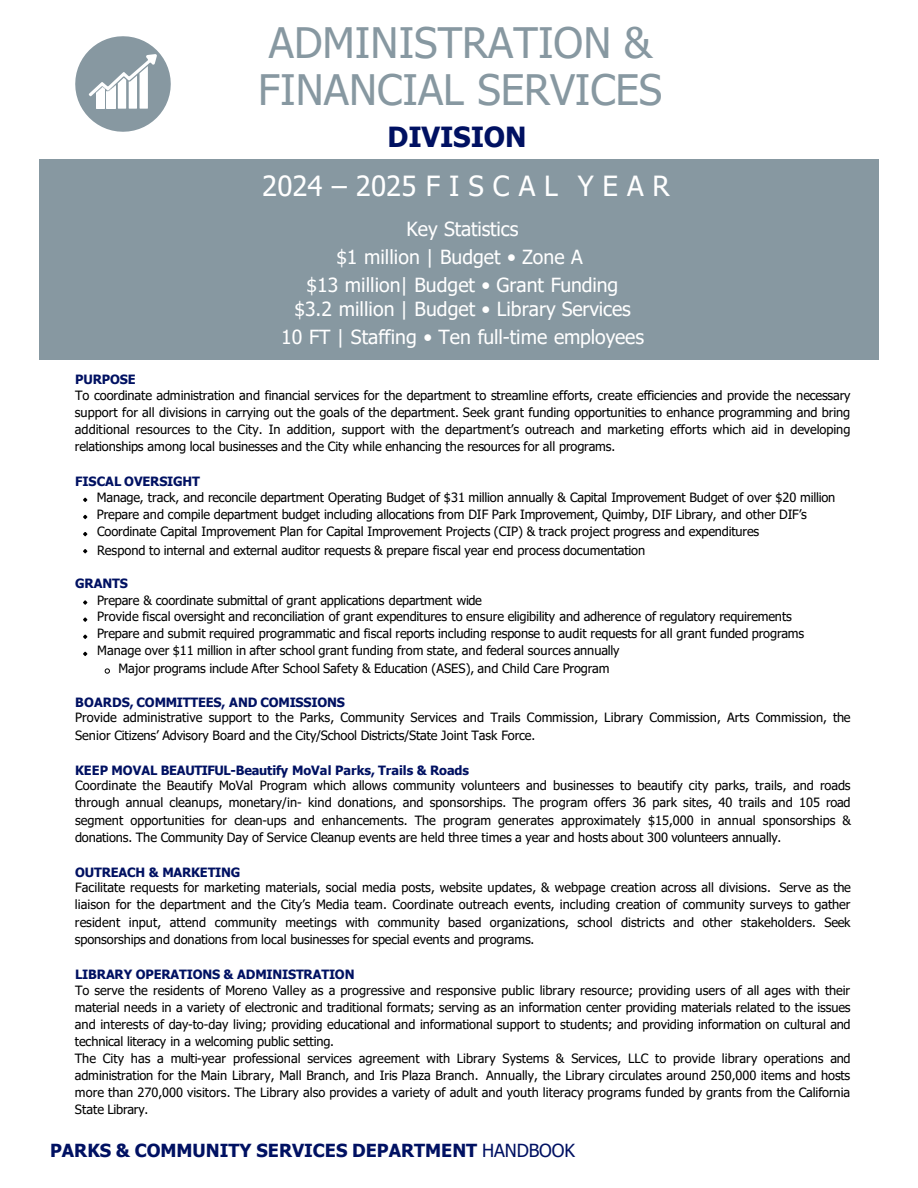
<style>
.page{position:relative;width:918px;height:1188px;background:#fff}
.page>*{position:absolute;margin:0;border:0;box-sizing:border-box;transform-origin:0 0}
.t1{font:42px/46.7px "Tahoma";color:#8798a1}
.t2{font:27.75px "Tahoma";letter-spacing:.32em;color:#fff}
.t3{font:700 27.75px "Tahoma";letter-spacing:-.005em;color:#001162}
.t4{font:19.5px/27.8px "Tahoma";color:#fff;text-align:center}
.t5{font:700 18px "Tahoma";color:#001162}
.t6{font:12.75px/17.1px "Tahoma";letter-spacing:-.01em;color:#000;text-align:justify}
.t7{font:700 12.75px "Tahoma";letter-spacing:-.01em;color:#001162}
.s1{font-weight:400}
</style>
<div class="page">
<div style="left:39px;top:160px;width:840px;height:200px;background:#8798a1"></div>
<svg style="left:75px;top:36px;width:96px;height:96px"></svg>
<svg style="left:83px;top:498px;width:4px;height:4px"></svg>
<svg style="left:83px;top:515px;width:4px;height:4px"></svg>
<svg style="left:83px;top:532px;width:4px;height:4px"></svg>
<svg style="left:83px;top:549px;width:4px;height:4px"></svg>
<svg style="left:83px;top:600px;width:4px;height:5px"></svg>
<svg style="left:83px;top:618px;width:4px;height:4px"></svg>
<svg style="left:83px;top:635px;width:4px;height:4px"></svg>
<svg style="left:83px;top:652px;width:4px;height:4px"></svg>
<svg style="left:104px;top:668px;width:6px;height:6px"></svg>
<h2 class="t1" style="left:258px;top:22px;width:405px">ADMINISTRATION &amp;<br>FINANCIAL SERVICES</h2>
<h2 class="t3" style="left:388px;top:118px;width:140px">DIVISION</h2>
<p class="t2" style="left:262px;top:167px;width:409px">2024–2025FISCAL YEAR</p>
<p class="t4" style="left:407px;top:216px;width:113px">Key Statistics</p>
<p class="t4" style="left:336px;top:244px;width:248px">$1 million | Budget • Zone A</p>
<p class="t4" style="left:306px;top:272px;width:313px">$13 million| Budget • Grant Funding</p>
<p class="t4" style="left:281px;top:297px;width:364px">$3.2 million | Budget • Library Services<br>10 FT | Staffing • Ten full-time employees</p>
<p class="t7" style="left:75px;top:371px;width:62px">PURPOSE</p>
<p class="t6" style="left:75px;top:387px;width:777px">To coordinate administration and financial services for the department to streamline efforts, create efficiencies and provide the necessary support for all divisions in carrying out the goals of the department. Seek grant funding opportunities to enhance programming and bring additional resources to the City. In addition, support with the department’s outreach and marketing efforts which aid in developing relationships among local businesses and the City while enhancing the resources for all programs.</p>
<p class="t7" style="left:75px;top:473px;width:126px">FISCAL OVERSIGHT</p>
<p class="t6" style="left:97px;top:489px;width:740px;text-align:left">Manage, track, and reconcile department Operating Budget of $31 million annually &amp; Capital Improvement Budget of over $20 million<br>Prepare and compile department budget including allocations from DIF Park Improvement, Quimby, DIF Library, and other DIF’s<br>Coordinate Capital Improvement Plan for Capital Improvement Projects (CIP) &amp; track project progress and expenditures</p>
<p class="t6" style="left:97px;top:542px;width:550px">Respond to internal and external auditor requests &amp; prepare fiscal year end process documentation</p>
<p class="t7" style="left:75px;top:575px;width:54px">GRANTS</p>
<p class="t6" style="left:97px;top:593px;width:386px">Prepare &amp; coordinate submittal of grant applications department wide</p>
<p class="t6" style="left:97px;top:608px;width:709px;text-align:left">Provide fiscal oversight and reconciliation of grant expenditures to ensure eligibility and adherence of regulatory requirements<br>Prepare and submit required programmatic and fiscal reports including response to audit requests for all grant funded programs<br>Manage over $11 million in after school grant funding from state, and federal sources annually</p>
<p class="t6" style="left:118px;top:661px;width:493px">Major programs include After School Safety &amp; Education (ASES), and Child Care Program</p>
<p class="t7" style="left:75px;top:693px;width:271px">BOARDS, COMMITTEES, AND COMISSIONS</p>
<p class="t6" style="left:75px;top:710px;width:777px">Provide administrative support to the Parks, Community Services and Trails Commission, Library Commission, Arts Commission, the<br>Senior Citizens’ Advisory Board and the City/School Districts/State Joint Task Force.</p>
<p class="t7" style="left:75px;top:761px;width:395px">KEEP MOVAL BEAUTIFUL-Beautify MoVal Parks, Trails &amp; Roads</p>
<p class="t6" style="left:75px;top:778px;width:778px">Coordinate the Beautify MoVal Program which allows community volunteers and businesses to beautify city parks, trails, and roads through annual cleanups, monetary/in- kind donations, and sponsorships. The program offers 36 park sites, 40 trails and 105 road segment opportunities for clean-ups and enhancements. The program generates approximately $15,000 in annual sponsorships &amp; donations. The Community Day of Service Cleanup events are held three times a year and hosts about 300 volunteers annually.</p>
<p class="t7" style="left:75px;top:863px;width:167px">OUTREACH &amp; MARKETING</p>
<p class="t6" style="left:75px;top:880px;width:778px">Facilitate requests for marketing materials, social media posts, website updates, &amp; webpage creation across all divisions. Serve as the liaison for the department and the City’s Media team. Coordinate outreach events, including creation of community surveys to gather resident input, attend community meetings with community based organizations, school districts and other stakeholders. Seek sponsorships and donations from local businesses for special events and programs.</p>
<p class="t7" style="left:75px;top:966px;width:281px">LIBRARY OPERATIONS &amp; ADMINISTRATION</p>
<p class="t6" style="left:75px;top:982px;width:777px">To serve the residents of Moreno Valley as a progressive and responsive public library resource; providing users of all ages with their material needs in a variety of electronic and traditional formats; serving as an information center providing materials related to the issues and interests of day-to-day living; providing educational and informational support to students; and providing information on cultural and technical literacy in a welcoming public setting.</p>
<p class="t6" style="left:75px;top:1051px;width:777px">The City has a multi-year professional services agreement with Library Systems &amp; Services, LLC to provide library operations and administration for the Main Library, Mall Branch, and Iris Plaza Branch. Annually, the Library circulates around 250,000 items and hosts more than 270,000 visitors. The Library also provides a variety of adult and youth literacy programs funded by grants from the California State Library.</p>
<h3 class="t5" style="left:50px;top:1138px;width:527px">PARKS &amp; COMMUNITY SERVICES DEPARTMENT <span class="s1">HANDBOOK</span></h3>
</div>
